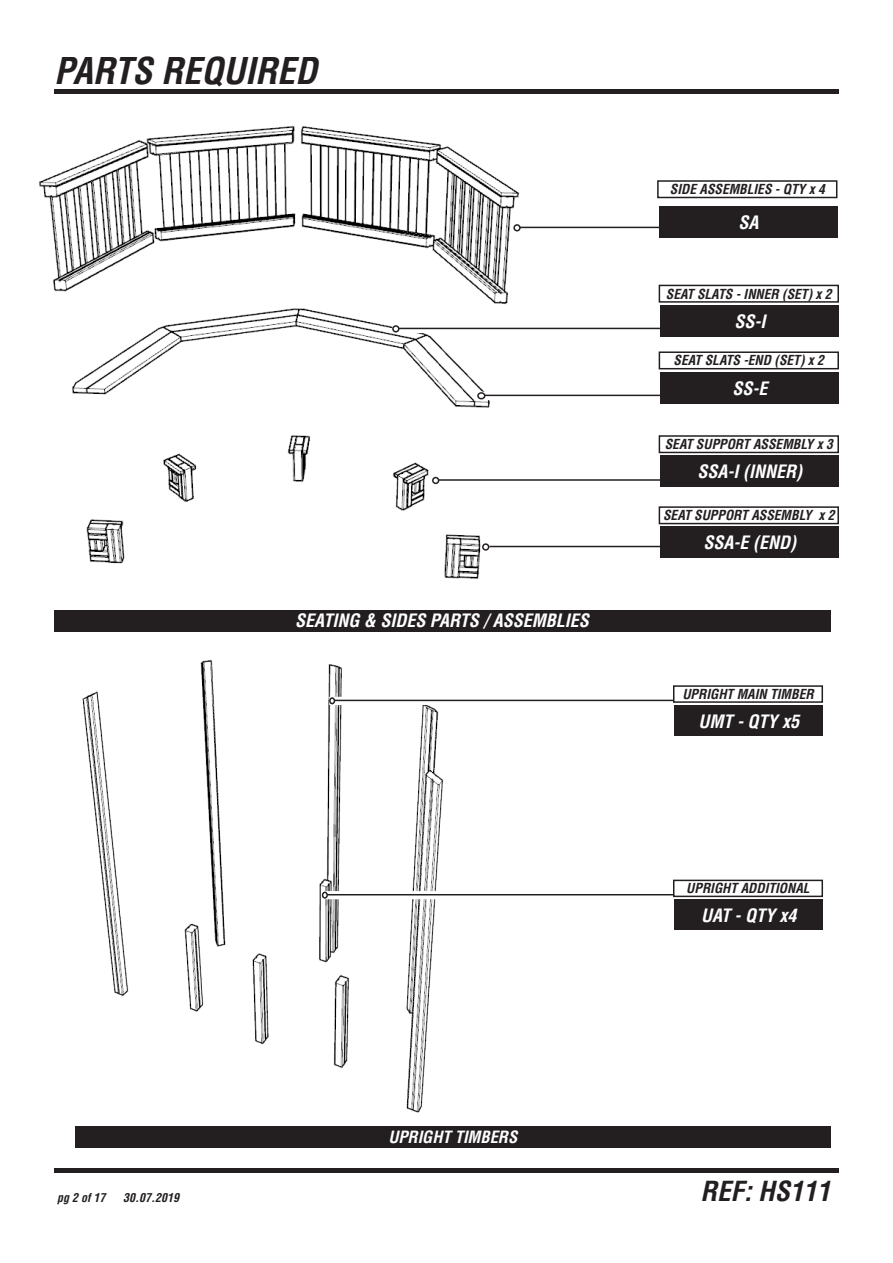
<style>
.page{position:relative;width:893px;height:1263px;background:#fff}
.page>*{position:absolute;margin:0;border:0;box-sizing:border-box;transform-origin:0 0}
.t1{font:italic 700 condensed 36px "Helvetica LT Std";color:#231f20}
.t2{font:italic 700 condensed 27px "Helvetica LT Std";color:#231f20}
.t3{font:italic 700 condensed 18px "Helvetica LT Std";color:#fff}
.t4{font:italic 700 condensed 16.5px "Helvetica LT Std";color:#fff}
.t5{font:italic 700 condensed 13.5px "Helvetica LT Std";color:#231f20}
.t6{font:italic 700 condensed 12px "Helvetica LT Std";color:#231f20}
</style>
<div class="page">
<div style="left:54px;top:1168px;width:785px;height:5px;background:#231f20"></div>
<div style="left:54px;top:89px;width:785px;height:5px;background:#231f20"></div>
<div style="left:54px;top:610px;width:776px;height:21px;background:#231f20"></div>
<div style="left:75px;top:1126px;width:755px;height:22px;background:#231f20"></div>
<img style="left:39px;top:125px;width:480px;height:454px">
<svg style="left:513px;top:224px;width:146px;height:8px"></svg>
<hr style="left:516px;top:227px;width:195px;height:1px;background:#231f20">
<div style="left:513px;top:224px;width:8px;height:7px;border:2px solid #231f20;border-radius:50%"></div>
<div style="left:657px;top:180px;width:180px;height:18px;border:2px solid #231f20"></div>
<div style="left:659px;top:206px;width:178px;height:32px;background:#231f20"></div>
<svg style="left:392px;top:325px;width:268px;height:8px"></svg>
<hr style="left:395px;top:328px;width:318px;height:1px;background:#231f20">
<div style="left:392px;top:325px;width:7px;height:7px;border:2px solid #231f20;border-radius:50%"></div>
<div style="left:659px;top:285px;width:180px;height:18px;border:2px solid #231f20"></div>
<div style="left:660px;top:305px;width:179px;height:32px;background:#231f20"></div>
<svg style="left:477px;top:392px;width:183px;height:8px"></svg>
<hr style="left:480px;top:395px;width:187px;height:1px;background:#231f20">
<div style="left:478px;top:393px;width:7px;height:6px;background:#fff;border-radius:50%"></div>
<div style="left:477px;top:392px;width:8px;height:7px;border:2px solid #231f20;border-radius:50%"></div>
<div style="left:659px;top:351px;width:180px;height:18px;border:2px solid #231f20"></div>
<div style="left:660px;top:372px;width:179px;height:31px;background:#231f20"></div>
<div style="left:432px;top:476px;width:321px;height:9px;background:#fff"></div>
<hr style="left:435px;top:479px;width:318px;height:2px;background:#231f20">
<div style="left:432px;top:477px;width:7px;height:7px;border:2px solid #231f20;border-radius:50%"></div>
<div style="left:659px;top:435px;width:180px;height:18px;border:2px solid #231f20"></div>
<div style="left:660px;top:455px;width:179px;height:32px;background:#231f20"></div>
<svg style="left:482px;top:543px;width:178px;height:8px"></svg>
<hr style="left:489px;top:546px;width:350px;height:1px;background:#231f20">
<div style="left:482px;top:543px;width:7px;height:8px;border:2px solid #231f20;border-radius:50%"></div>
<div style="left:659px;top:506px;width:180px;height:18px;border:2px solid #231f20"></div>
<div style="left:660px;top:527px;width:179px;height:31px;background:#231f20"></div>
<img style="left:82px;top:659px;width:362px;height:454px">
<svg style="left:329px;top:697px;width:344px;height:8px"></svg>
<hr style="left:332px;top:700px;width:371px;height:1px;background:#231f20">
<div style="left:329px;top:697px;width:6px;height:7px;border:2px solid #231f20;border-radius:50%"></div>
<div style="left:673px;top:685px;width:150px;height:18px;border:2px solid #231f20"></div>
<div style="left:674px;top:705px;width:149px;height:31px;background:#231f20"></div>
<svg style="left:322px;top:891px;width:374px;height:8px"></svg>
<hr style="left:324px;top:894px;width:372px;height:1px;background:#231f20">
<div style="left:322px;top:891px;width:6px;height:8px;border:2px solid #231f20;border-radius:50%"></div>
<div style="left:674px;top:880px;width:148px;height:16px;background:#fff"></div>
<div style="left:673px;top:880px;width:150px;height:17px;border:2px solid #231f20"></div>
<div style="left:674px;top:899px;width:149px;height:31px;background:#231f20"></div>
<h1 class="t1" style="left:54px;top:57px;width:265px">PARTS REQUIRED</h1>
<h3 class="t3" style="left:295px;top:613px;width:295px">SEATING &amp; SIDES PARTS / ASSEMBLIES</h3>
<p class="t5" style="left:670px;top:184px;width:156px">SIDE ASSEMBLIES - QTY x 4</p>
<h3 class="t3" style="left:739px;top:215px;width:22px">SA</h3>
<p class="t5" style="left:666px;top:288px;width:167px">SEAT SLATS - INNER (SET) x 2</p>
<h3 class="t3" style="left:734px;top:314px;width:33px">SS-I</h3>
<p class="t5" style="left:674px;top:355px;width:152px">SEAT SLATS -END (SET) x 2</p>
<h3 class="t3" style="left:732px;top:381px;width:37px">SS-E</h3>
<p class="t5" style="left:665px;top:439px;width:170px">SEAT SUPPORT ASSEMBLY x 3</p>
<h3 class="t3" style="left:698px;top:464px;width:106px">SSA-I (INNER)</h3>
<p class="t5" style="left:663px;top:510px;width:173px">SEAT SUPPORT ASSEMBLY x 2</p>
<h3 class="t3" style="left:704px;top:536px;width:94px">SSA-E (END)</h3>
<p class="t5" style="left:682px;top:688px;width:133px">UPRIGHT MAIN TIMBER</p>
<h3 class="t3" style="left:699px;top:714px;width:102px">UMT - QTY x5</h3>
<p class="t5" style="left:686px;top:883px;width:125px">UPRIGHT ADDITIONAL</p>
<h3 class="t3" style="left:701px;top:908px;width:97px">UAT - QTY x4</h3>
<p class="t6" style="left:57px;top:1193px;width:50px">pg 2 of 17</p>
<p class="t6" style="left:123px;top:1191px;width:57px">30.07.2019</p>
<p class="t4" style="left:388px;top:1130px;width:130px">UPRIGHT TIMBERS</p>
<h2 class="t2" style="left:700px;top:1175px;width:131px">REF: HS111</h2>
</div>
